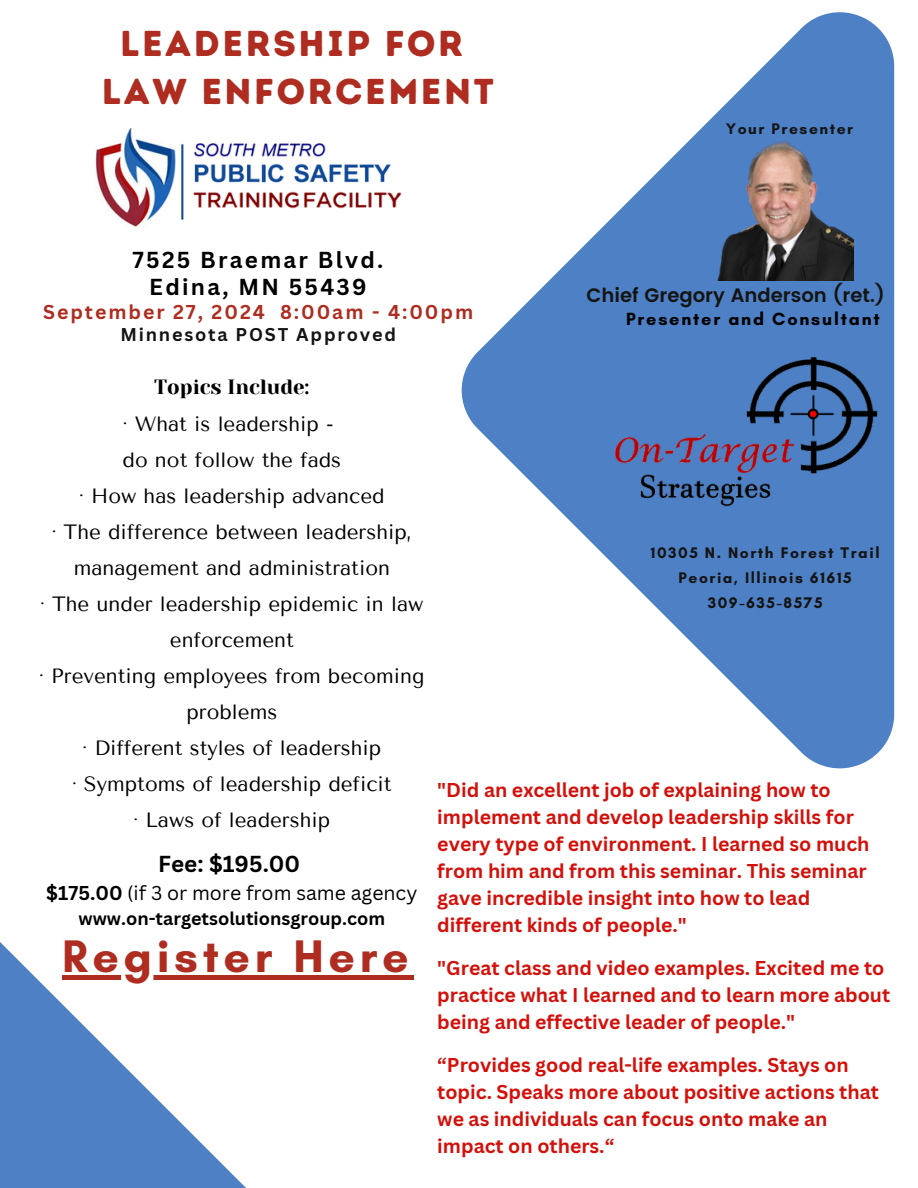
<style>
.page{position:relative;width:918px;height:1188px;background:#fff}
.page>*{position:absolute;margin:0;border:0;box-sizing:border-box;transform-origin:0 0}
.t1{font:700 46.5px "Glacial Indifference";letter-spacing:.1em;color:#ae2c20}
.t2{font:36px/48.3px "Intro Rust Base";letter-spacing:.07em;color:#ae2c20;text-align:center}
.t3{font:700 22.5px/27px "Canva Sans";letter-spacing:.1em;color:#000;text-align:center}
.t4{font:20.55px/36.2px "Tenor Sans";color:#000;text-align:center}
.t5{font:700 19.5px/27px "Canva Sans";color:#d3100a}
.t6{font:19.5px "Canva Sans";color:#000}
.t7{font:700 19.5px "Canva Sans";letter-spacing:.1em;color:#ae2c20}
.t8{font:600 19.35px "Poppins";color:#141413}
.t9{font:700 18px "Canva Sans";color:#000}
.t10{font:700 18px "Glacial Indifference";letter-spacing:.1em;color:#000}
.t11{font:700 18px "Canva Sans";letter-spacing:.1em;color:#141413}
.t12{font:700 15.6px "Glacial Indifference";letter-spacing:.1em;color:#141413}
.s1{font-family:"Yeseva One"}
.s2{font-weight:700}
</style>
<div class="page">
<svg style="left:462px;top:12px;width:432px;height:756px;fill:#4d80c5"></svg>
<svg style="left:0;top:942px;width:246px;height:246px;fill:#4d80c5"></svg>
<img style="left:713px;top:139px;width:140px;height:142px">
<img style="left:95px;top:128px;width:307px;height:99px">
<img style="left:598px;top:358px;width:281px;height:152px">
<div style="left:62px;top:975px;width:351px;height:5px;background:#ae2c20"></div>
<p class="t2" style="left:102px;top:19px;width:394px">LEADERSHIP FOR<br>LAW ENFORCEMENT</p>
<h4 class="t3" style="left:133px;top:246px;width:252px">7525 Braemar Blvd.<br>Edina, MN 55439</h4>
<h4 class="t7" style="left:43px;top:298px;width:432px">September 27, 2024 8:00am - 4:00pm</h4>
<h4 class="t11" style="left:120px;top:322px;width:277px">Minnesota POST Approved</h4>
<p class="t12" style="left:726px;top:119px;width:129px">Your Presenter</p>
<p class="t8" style="left:587px;top:284px;width:300px">Chief Gregory Anderson (ret.)</p>
<h3 class="t10" style="left:626px;top:308px;width:255px">Presenter and Consultant</h3>
<h2 class="t4" style="left:39px;top:369px;width:387px"><span class="s1">Topics Include:<br></span>· What is leadership -<br>do not follow the fads<br>· How has leadership advanced<br>· The difference between leadership, management and administration<br>· The under leadership epidemic in law enforcement<br>· Preventing employees from becoming problems<br>· Different styles of leadership<br>· Symptoms of leadership deficit<br>· Laws of leadership</h2>
<h5 class="t3" style="left:158px;top:850px;width:144px">Fee: $195.00</h5>
<h5 class="t6" style="left:46px;top:880px;width:373px"><span class="s2">$175.00</span> (if 3 or more from same agency</h5>
<h5 class="t9" style="left:79px;top:906px;width:308px">www.on-targetsolutionsgroup.com</h5>
<p class="t1" style="left:62px;top:928px;width:348px">Register Here</p>
<h3 class="t12" style="left:651px;top:544px;width:230px">10305 N. North Forest Trail</h3>
<h3 class="t12" style="left:679px;top:568px;width:175px">Peoria, Illinois 61615</h3>
<p class="t12" style="left:708px;top:593px;width:116px">309-635-8575</p>
<p class="t5" style="left:437px;top:776px;width:434px">"Did an excellent job of explaining how to implement and develop leadership skills for every type of environment. I learned so much from him and from this seminar. This seminar gave incredible insight into how to lead different kinds of people."</p>
<p class="t5" style="left:437px;top:954px;width:454px">"Great class and video examples. Excited me to practice what I learned and to learn more about being and effective leader of people."</p>
<h5 class="t5" style="left:437px;top:1051px;width:443px">“Provides good real-life examples. Stays on topic. Speaks more about positive actions that we as individuals can focus onto make an impact on others.“</h5>
</div>
